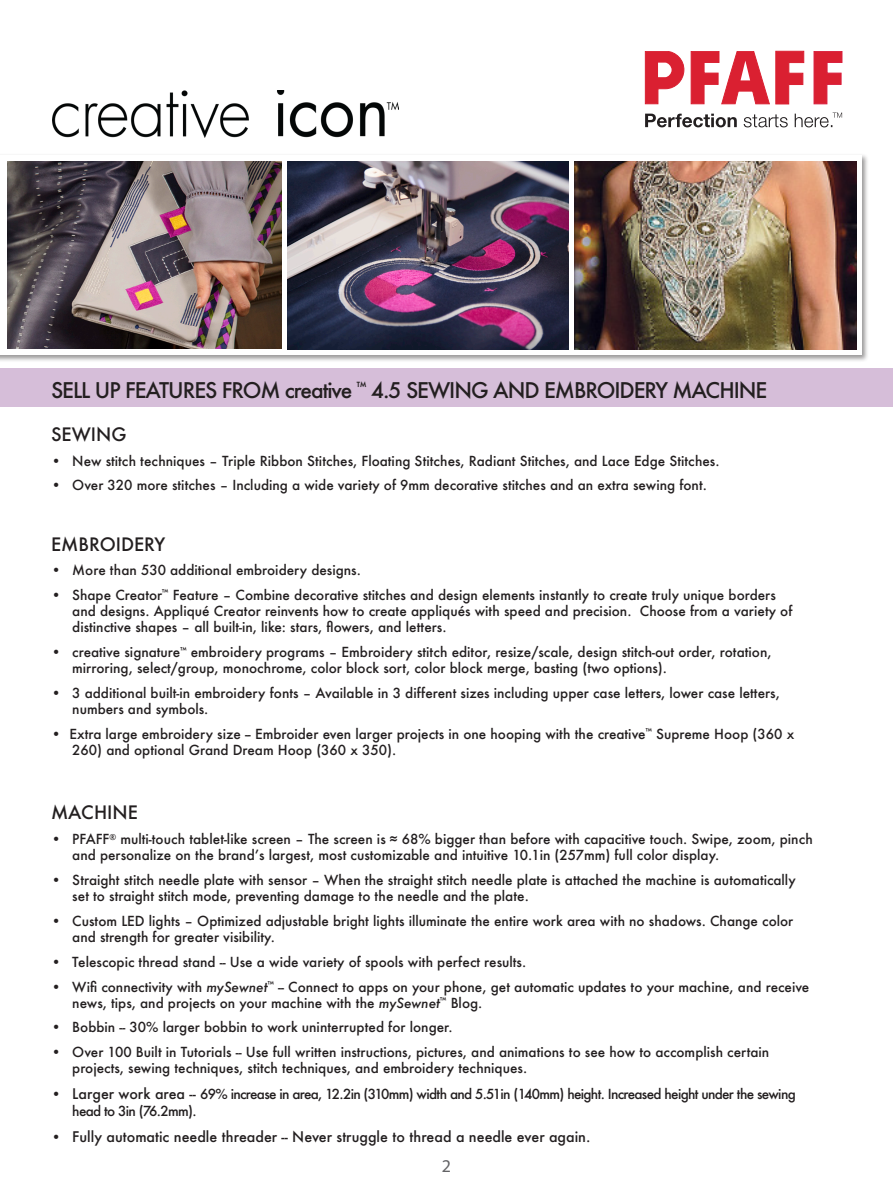
<style>
.page{position:relative;width:893px;height:1191px;background:#fff}
.page>*{position:absolute;margin:0;border:0;box-sizing:border-box;transform-origin:0 0}
.t1{font:500 21px "Futura";letter-spacing:-.05em;color:#231f20}
.t2{font:500 18px "Futura";color:#231f20}
.t3{font:18px "Myriad Pro";color:#636366}
.t4{font:500 14.25px "Futura";color:#231f20}
.t5{font:500 13.5px/16.2px "Futura";color:#231f20}
.t6{font:500 13.5px/17.1px "Futura";letter-spacing:-.05em;color:#231f20}
.s1{font-style:italic}
.s2{font-size:14.25px}
.s3{font-size:13.5px}
</style>
<div class="page">
<div style="left:0;top:154px;width:869px;height:208px;background:#231f20;opacity:.46"></div>
<div style="left:0;top:155px;width:862px;height:200px;background:#fff"></div>
<div style="left:0;top:368px;width:893px;height:39px;background:#d6bed9"></div>
<svg style="left:645px;top:51px;width:39px;height:53px"></svg>
<svg style="left:691px;top:51px;width:79px;height:53px"></svg>
<svg style="left:776px;top:51px;width:28px;height:53px"></svg>
<svg style="left:814px;top:51px;width:28px;height:53px"></svg>
<svg style="left:645px;top:113px;width:197px;height:14px"></svg>
<img style="left:287px;top:162px;width:282px;height:187px">
<img style="left:52px;top:90px;width:347px;height:47px">
<img style="left:574px;top:162px;width:282px;height:187px">
<img style="left:7px;top:161px;width:274px;height:188px">
<h1 class="t1" style="left:51px;top:376px;width:718px">SELL UP FEATURES FROM creative <sup>™</sup> 4.5 SEWING AND EMBROIDERY MACHINE</h1>
<h2 class="t2" style="left:51px;top:422px;width:77px">SEWING</h2>
<p class="t5" style="left:51px;top:452px;width:670px">• New stitch techniques – Triple Ribbon Stitches, Floating Stitches, Radiant Stitches, and Lace Edge Stitches.</p>
<p class="t5" style="left:51px;top:477px;width:657px">• Over 320 more stitches – Including a wide variety of 9mm decorative stitches and an extra sewing font.</p>
<h2 class="t2" style="left:51px;top:531px;width:116px">EMBROIDERY</h2>
<p class="t5" style="left:51px;top:562px;width:311px">• More than 530 additional embroidery designs.</p>
<p class="t5" style="left:72px;top:586px;width:722px;text-indent:-21px">• Shape Creator<sup>™</sup> Feature – Combine decorative stitches and design elements instantly to create truly unique borders and designs. Appliqué Creator reinvents how to create appliqués with speed and precision. Choose from a variety of distinctive shapes – all built-in, like: stars, flowers, and letters.</p>
<p class="t5" style="left:72px;top:644px;width:701px;text-indent:-21px">• creative signature<sup>™</sup> embroidery programs – Embroidery stitch editor, resize/scale, design stitch-out order, rotation, mirroring, select/group, monochrome, color block sort, color block merge, basting (two options).</p>
<p class="t5" style="left:72px;top:684px;width:709px;text-indent:-21px">• 3 additional built-in embroidery fonts – Available in 3 different sizes including upper case letters, lower case letters, numbers and symbols.</p>
<p class="t5" style="left:72px;top:725px;width:723px;text-indent:-21px">• Extra large embroidery size -- Embroider even larger projects in one hooping with the creative<sup>™</sup> Supreme Hoop (360 x<br>260) and optional Grand Dream Hoop (360 x 350).</p>
<h2 class="t2" style="left:51px;top:800px;width:88px">MACHINE</h2>
<p class="t5" style="left:72px;top:830px;width:742px;text-indent:-21px">• PFAFF<sup>®</sup> multi-touch tablet-like screen – The screen is ≈ 68% bigger than before with capacitive touch. Swipe, zoom, pinch and personalize on the brand’s largest, most customizable and intuitive 10.1in (257mm) full color display.</p>
<p class="t5" style="left:72px;top:871px;width:725px;text-indent:-21px">• Straight stitch needle plate with sensor – When the straight stitch needle plate is attached the machine is automatically set to straight stitch mode, preventing damage to the needle and the plate.</p>
<p class="t5" style="left:72px;top:912px;width:722px;text-indent:-21px">• Custom LED lights – Optimized adjustable bright lights illuminate the entire work area with no shadows. Change color and strength for greater visibility.</p>
<p class="t5" style="left:51px;top:953px;width:477px">• Telescopic thread stand -- Use a wide variety of spools with perfect results.</p>
<p class="t5" style="left:72px;top:978px;width:739px;text-indent:-21px">• Wifi connectivity with <span class="s1">mySewnet</span><sup>™</sup> -- Connect to apps on your phone, get automatic updates to your machine, and receive news, tips, and projects on your machine with the <span class="s1">mySewnet</span><sup>™</sup> Blog.</p>
<p class="t5" style="left:51px;top:1019px;width:403px">• Bobbin -- 30% larger bobbin to work uninterrupted for longer.</p>
<p class="t5" style="left:72px;top:1044px;width:699px;text-indent:-21px">• Over 100 Built in Tutorials -- Use full written instructions, pictures, and animations to see how to accomplish certain projects, sewing techniques, stitch techniques, and embroidery techniques.</p>
<p class="t6" style="left:72px;top:1085px;width:725px;text-indent:-21px">• <span class="s2">Larger work area --</span> 69% increase in area, 12.2in (310mm) width and 5.51in (140mm) height. Increased height under the sewing head to 3in (76.2mm).</p>
<p class="t4" style="left:51px;top:1126px;width:541px"><span class="s3">•</span> Fully automatic needle threader -- Never struggle to thread a needle ever again.</p>
<h2 class="t3" style="left:442px;top:1154px;width:11px">2</h2>
</div>
